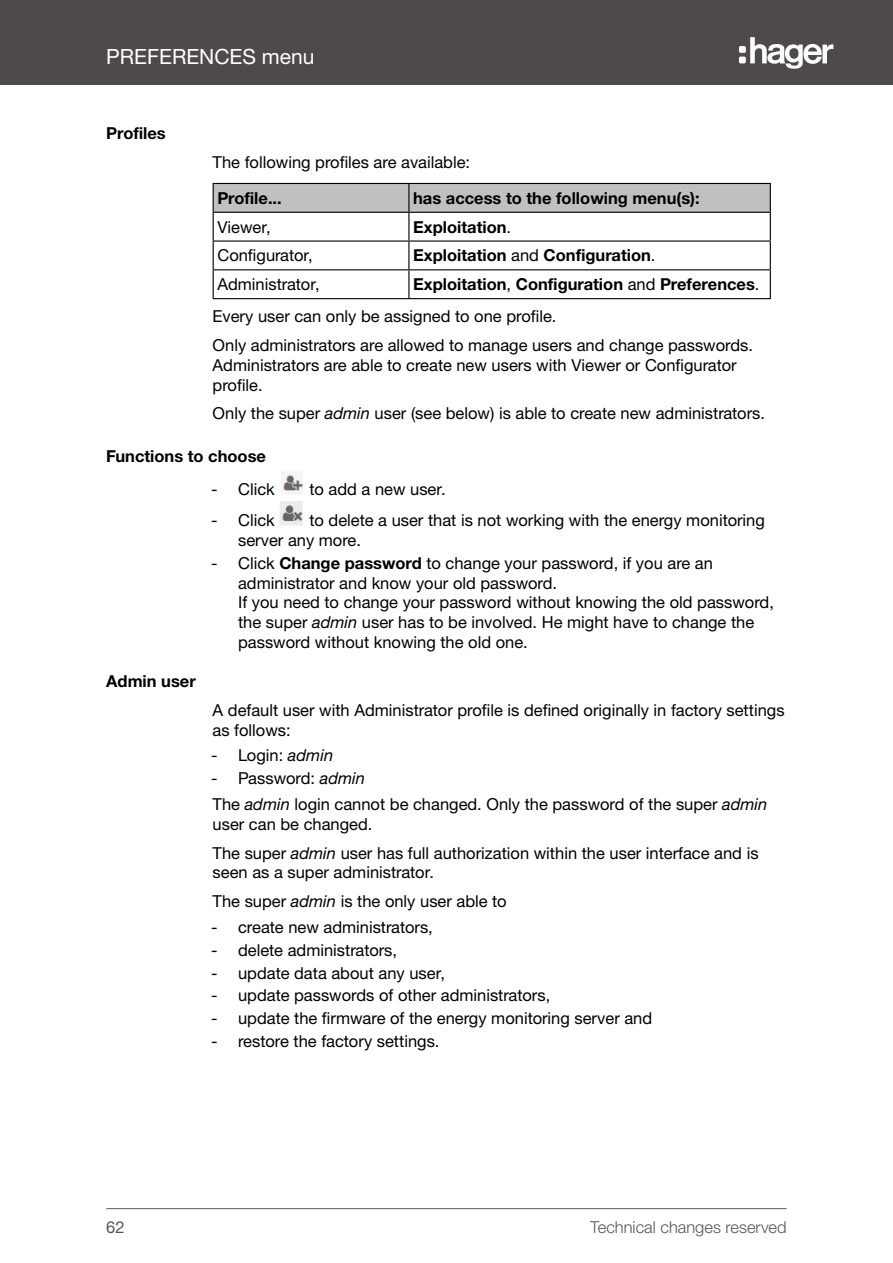
<style>
.page{position:relative;width:893px;height:1263px;background:#fff}
.page>*{position:absolute;margin:0;border:0;box-sizing:border-box;transform-origin:0 0}
.t1{font:21px "Helvetica Neue LTW1 G";color:#fff}
.t2{font:16.5px/19.8px "Helvetica Neue LTW1 G";color:#000}
.t3{font:700 16.5px "Helvetica Neue LTW1 G";color:#000}
.t4{font:300 16.5px "Helvetica Neue LTW1 G";color:#575756}
.t5{font:16.5px "Helvetica Neue LTW1 G";color:#575756}
.s1{font-weight:400}
.s2{font-weight:700}
.s3{font-style:italic}
</style>
<div class="page">
<div style="left:0;top:0;width:893px;height:85px;background:#4d4a49"></div>
<svg style="left:750px;top:37px;width:83px;height:32px"></svg>
<div style="left:739px;top:46px;width:7px;height:7px;background:#fefefe;border-radius:2px"></div>
<div style="left:739px;top:57px;width:7px;height:6px;background:#fefefe;border-radius:2px"></div>
<hr style="left:106px;top:1208px;width:681px;height:1px;background:#575756">
<svg style="left:213px;top:183px;width:558px;height:115px"></svg>
<hr style="left:213px;top:298px;width:196px;height:1px;background:#000">
<hr style="left:409px;top:298px;width:362px;height:1px;background:#000">
<img style="left:283px;top:475px;width:20px;height:16px">
<img style="left:280px;top:502px;width:23px;height:23px">
<p class="t1" style="left:106px;top:44px;width:210px">PREFERENCES menu</p>
<p class="t3" style="left:106px;top:123px;width:61px">Profiles</p>
<p class="t2" style="left:213px;top:152px;width:259px">The following profiles are available:</p>
<p class="t3" style="left:217px;top:188px;width:66px">Profile...</p>
<p class="t3" style="left:413px;top:188px;width:288px">has access to the following menu(s):</p>
<p class="t2" style="left:217px;top:217px;width:55px">Viewer,</p>
<p class="t3" style="left:413px;top:216px;width:100px">Exploitation<span class="s1">.</span></p>
<p class="t2" style="left:217px;top:245px;width:97px">Configurator,</p>
<p class="t3" style="left:413px;top:245px;width:244px">Exploitation <span class="s1">and</span> Configuration<span class="s1">.</span></p>
<p class="t2" style="left:217px;top:274px;width:104px">Administrator,</p>
<p class="t2" style="left:213px;top:268px;width:548px;line-height:32.1px;text-indent:201px"><span class="s2">Exploitation</span>, <span class="s2">Configuration</span> and <span class="s2">Preferences</span>.<br>Every user can only be assigned to one profile.</p>
<p class="t2" style="left:213px;top:335px;width:542px">Only administrators are allowed to manage users and change passwords.<br>Administrators are able to create new users with Viewer or Configurator profile.</p>
<p class="t2" style="left:213px;top:403px;width:554px">Only the super <span class="s3">admin</span> user (see below) is able to create new administrators.</p>
<p class="t3" style="left:106px;top:446px;width:161px">Functions to choose</p>
<p class="t2" style="left:211px;top:479px;width:65px">- Click</p>
<p class="t2" style="left:310px;top:479px;width:138px">to add a new user.</p>
<p class="t2" style="left:211px;top:510px;width:65px">- Click</p>
<p class="t2" style="left:238px;top:510px;width:528px;text-indent:71px">to delete a user that is not working with the energy monitoring server any more.</p>
<p class="t2" style="left:238px;top:553px;width:537px;text-indent:-27px">- Click <span class="s2">Change password</span> to change your password, if you are an administrator and know your old password.<br>If you need to change your password without knowing the old password, the super <span class="s3">admin</span> user has to be involved. He might have to change the password without knowing the old one.</p>
<p class="t3" style="left:106px;top:671px;width:91px">Admin user</p>
<p class="t2" style="left:213px;top:700px;width:573px">A default user with Administrator profile is defined originally in factory settings as follows:</p>
<p class="t2" style="left:211px;top:745px;width:124px">- Login: <span class="s3">admin</span></p>
<p class="t2" style="left:211px;top:765px;width:558px;line-height:25.8px">- Password: <span class="s3">admin<br></span>The <span class="s3">admin</span> login cannot be changed. Only the password of the super <span class="s3">admin</span></p>
<p class="t2" style="left:213px;top:809px;width:547px;line-height:28.8px">user can be changed.<br>The super <span class="s3">admin</span> user has full authorization within the user interface and is</p>
<p class="t2" style="left:213px;top:858px;width:296px;line-height:28.8px">seen as a super administrator.<br>The super <span class="s3">admin</span> is the only user able to</p>
<p class="t2" style="left:211px;top:917px;width:223px">- create new administrators,</p>
<p class="t2" style="left:211px;top:940px;width:188px">- delete administrators,</p>
<p class="t2" style="left:211px;top:963px;width:235px">- update data about any user,</p>
<p class="t2" style="left:211px;top:985px;width:341px">- update passwords of other administrators,</p>
<p class="t2" style="left:211px;top:1008px;width:443px">- update the firmware of the energy monitoring server and</p>
<p class="t2" style="left:211px;top:1031px;width:230px">- restore the factory settings.</p>
<p class="t5" style="left:106px;top:1217px;width:20px">62</p>
<p class="t4" style="left:590px;top:1217px;width:198px">Technical changes reserved</p>
</div>
